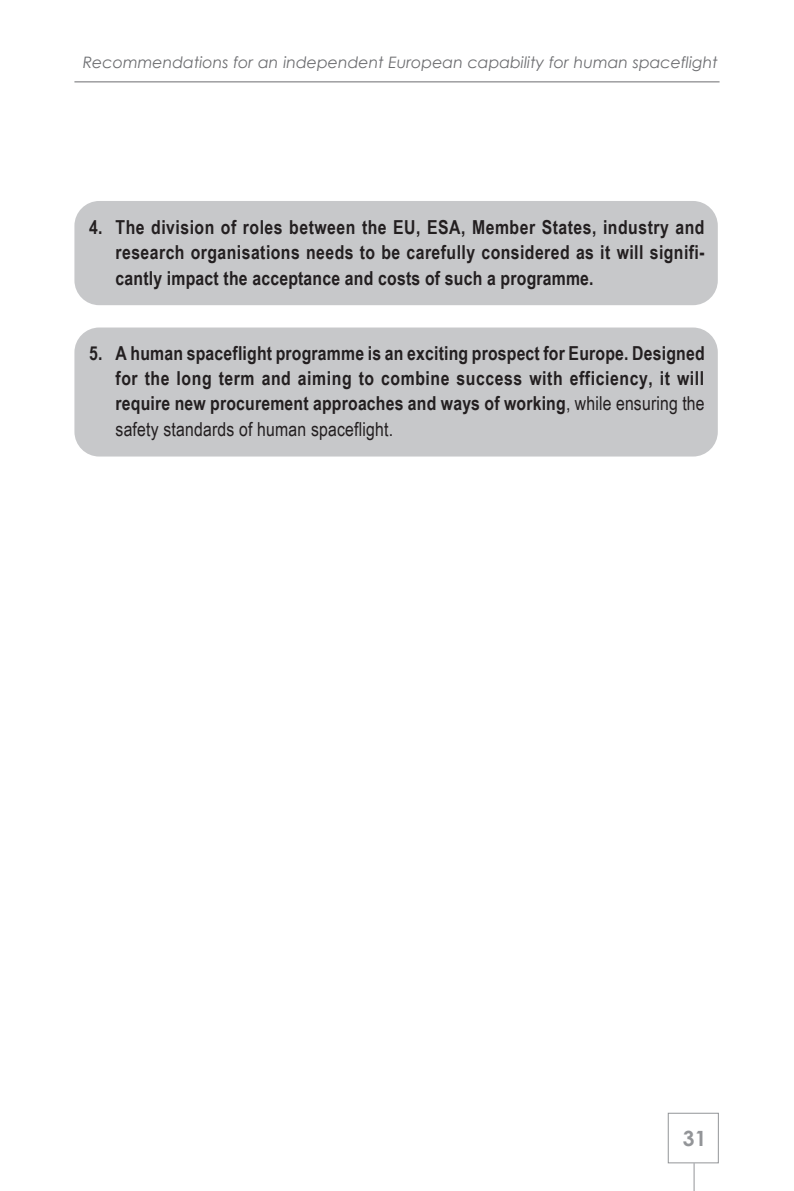
<style>
.page{position:relative;width:794px;height:1191px;background:#fff}
.page>*{position:absolute;margin:0;border:0;box-sizing:border-box;transform-origin:0 0}
.t1{font:700 21px "Century Gothic";color:#939598}
.t2{font:700 19.25px/25.4px "Arial Narrow";letter-spacing:.01em;color:#231f20;text-align:justify}
.t3{font:italic 15.75px "Century Gothic";color:#6c6d70}
.s1{font-weight:400}
</style>
<div class="page">
<div style="left:668px;top:1112px;width:51px;height:51px;border:1px solid #939598"></div>
<svg style="left:693px;top:1163px;width:1px;height:28px"></svg>
<hr style="left:74px;top:81px;width:645px;height:1px;background:#6c6d70">
<div style="left:74px;top:201px;width:644px;height:104px;background:#c7c8ca;border-radius:25px"></div>
<div style="left:74px;top:327px;width:644px;height:129px;background:#c7c8ca;border-radius:25px"></div>
<p class="t3" style="left:83px;top:53px;width:636px">Recommendations for an independent European capability for human spaceflight</p>
<p class="t2" style="left:116px;top:213px;width:590px;text-indent:-26px">4. The division of roles between the EU, ESA, Member States, industry and research organisations needs to be carefully considered as it will signifi&shy;cantly impact the acceptance and costs of such a programme.</p>
<p class="t2" style="left:116px;top:339px;width:590px;text-indent:-26px">5. A human spaceflight programme is an exciting prospect for Europe. Designed for the long term and aiming to combine success with efficiency, it will require new procurement approaches and ways of working<span class="s1">, while ensuring the safety standards of human spaceflight.</span></p>
<p class="t1" style="left:683px;top:1122px;width:25px">31</p>
</div>
